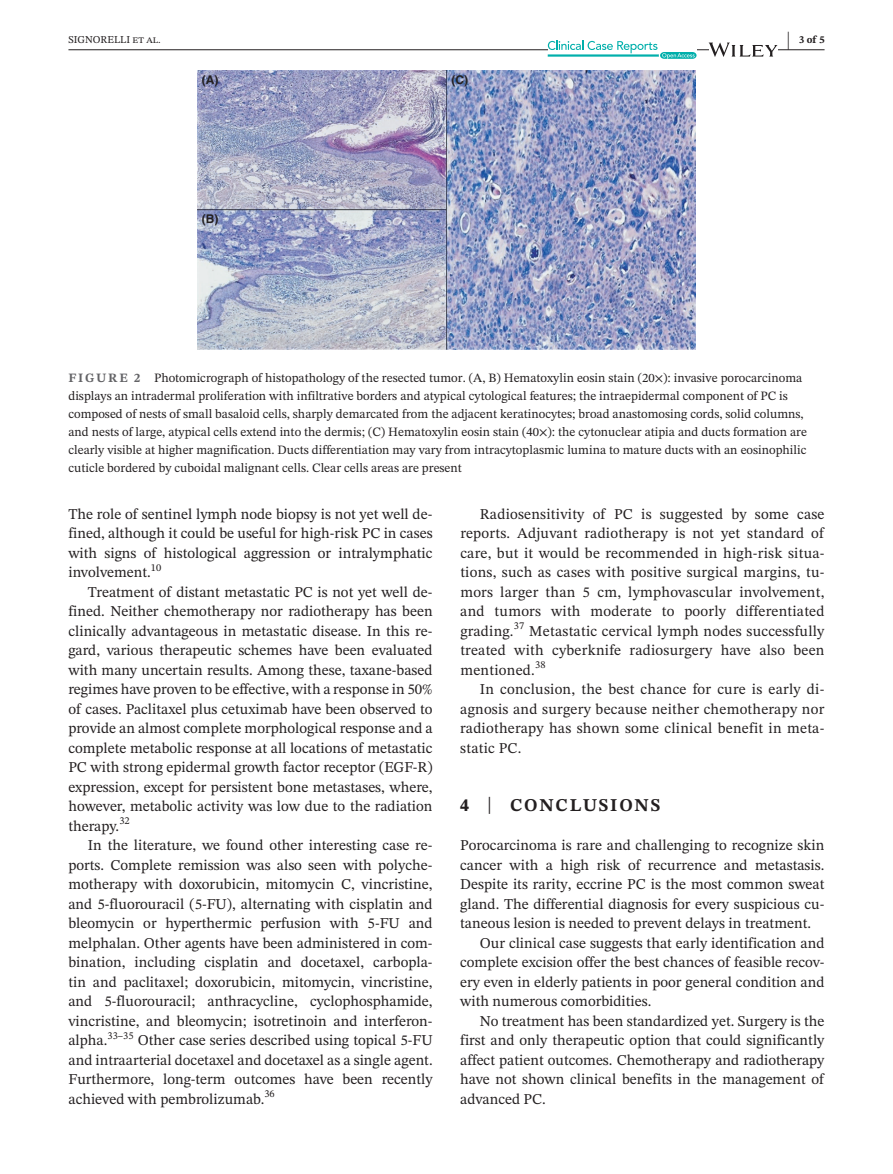
<style>
.page{position:relative;width:893px;height:1174px;background:#fff}
.page>*{position:absolute;margin:0;border:0;box-sizing:border-box;transform-origin:0 0}
.t1{font:700 21px "STIX Two Text";color:#231f20;scale:.42 1}
.t2{font:700 18px "STIX Two Text";letter-spacing:.1em;color:#231f20}
.t3{font:15px/19.5px "STIX Two Text";color:#231f20;text-align:justify}
.t4{font:12.75px/18px "STIX Two Text";color:#231f20}
.t5{font:700 12px "Helvetica";color:#231f20}
.t6{font:10.5px "STIX Two Text";color:#231f20}
.t7{font:700 10.5px "STIX Two Text";color:#231f20}
.s1{font-weight:700;color:#636366}
.s2{font-weight:400;font-size:23.7px}
</style>
<div class="page">
<hr style="left:68px;top:49px;width:756px;height:1px;background:#231f20">
<svg style="left:548px;top:41px;width:148px;height:18px"></svg>
<svg style="left:709px;top:43px;width:68px;height:14px"></svg>
<img style="left:198px;top:70px;width:497px;height:279px">
<h1 class="t1" style="left:787px;top:24px;width:8px">|</h1>
<p class="t6" style="left:68px;top:32px;width:94px">SIGNORELLI et al.</p>
<p class="t7" style="left:799px;top:32px;width:27px">3 of 5</p>
<p class="t5" style="left:202px;top:72px;width:18px">(A)</p>
<p class="t5" style="left:451px;top:72px;width:18px">(C)</p>
<p class="t5" style="left:202px;top:212px;width:18px">(B)</p>
<p class="t4" style="left:68px;top:368px;width:740px"><span class="s1">FIGURE 2</span> Photomicrograph of histopathology of the resected tumor. (A, B) Hematoxylin eosin stain (20×): invasive porocarcinoma displays an intradermal proliferation with infiltrative borders and atypical cytological features; the intraepidermal component of PC is composed of nests of small basaloid cells, sharply demarcated from the adjacent keratinocytes; broad anastomosing cords, solid columns, and nests of large, atypical cells extend into the dermis; (C) Hematoxylin eosin stain (40×): the cytonuclear atipia and ducts formation are clearly visible at higher magnification. Ducts differentiation may vary from intracytoplasmic lumina to mature ducts with an eosinophilic cuticle bordered by cuboidal malignant cells. Clear cells areas are present</p>
<p class="t3" style="left:68px;top:504px;width:366px">The role of sentinel lymph node biopsy is not yet well de&shy;fined, although it could be useful for high-risk PC in cases with signs of histological aggression or intralymphatic involvement.</p>
<p class="t6" style="left:151px;top:559px;width:12px">10</p>
<p class="t3" style="left:68px;top:582px;width:366px;text-indent:20px">Treatment of distant metastatic PC is not yet well de&shy;fined. Neither chemotherapy nor radiotherapy has been clinically advantageous in metastatic disease. In this re&shy;gard, various therapeutic schemes have been evaluated with many uncertain results. Among these, taxane-based regimes have proven to be effective, with a response in 50% of cases. Paclitaxel plus cetuximab have been observed to provide an almost complete morphological response and a complete metabolic response at all locations of metastatic PC with strong epidermal growth factor receptor (EGF-R) expression, except for persistent bone metastases, where, however, metabolic activity was low due to the radiation therapy.</p>
<p class="t6" style="left:119px;top:813px;width:12px">32</p>
<p class="t3" style="left:68px;top:835px;width:366px;text-indent:20px">In the literature, we found other interesting case re&shy;ports. Complete remission was also seen with polyche&shy;motherapy with doxorubicin, mitomycin C, vincristine, and 5-fluorouracil (5-FU), alternating with cisplatin and bleomycin or hyperthermic perfusion with 5-FU and melphalan. Other agents have been administered in com&shy;bination, including cisplatin and docetaxel, carbopla&shy;tin and paclitaxel; doxorubicin, mitomycin, vincristine, and 5-fluorouracil; anthracycline, cyclophosphamide, vincristine, and bleomycin; isotretinoin and interferon&shy;alpha.</p>
<p class="t6" style="left:108px;top:1027px;width:28px">33–35</p>
<p class="t3" style="left:68px;top:1030px;width:366px;text-indent:69px">Other case series described using topical 5-FU and intraarterial docetaxel and docetaxel as a single agent.<br>Furthermore, long-term outcomes have been recently achieved with pembrolizumab.</p>
<p class="t6" style="left:264px;top:1086px;width:12px">36</p>
<p class="t3" style="left:460px;top:504px;width:366px;text-indent:20px">Radiosensitivity of PC is suggested by some case reports. Adjuvant radiotherapy is not yet standard of care, but it would be recommended in high-risk situa&shy;tions, such as cases with positive surgical margins, tu&shy;mors larger than 5 cm, lymphovascular involvement, and tumors with moderate to poorly differentiated grading.</p>
<p class="t6" style="left:514px;top:618px;width:12px">37</p>
<p class="t3" style="left:460px;top:621px;width:366px;text-indent:69px">Metastatic cervical lymph nodes successfully treated with cyberknife radiosurgery have also been mentioned.</p>
<p class="t6" style="left:535px;top:657px;width:12px">38</p>
<p class="t3" style="left:460px;top:679px;width:366px;text-indent:20px">In conclusion, the best chance for cure is early di&shy;agnosis and surgery because neither chemotherapy nor radiotherapy has shown some clinical benefit in meta&shy;static PC.</p>
<p class="t2" style="left:460px;top:792px;width:201px">4 <span class="s2">|</span> CONCLUSIONS</p>
<p class="t3" style="left:460px;top:835px;width:366px">Porocarcinoma is rare and challenging to recognize skin</p>
<p class="t3" style="left:460px;top:855px;width:366px">cancer with a high risk of recurrence and metastasis.</p>
<p class="t3" style="left:460px;top:874px;width:366px">Despite its rarity, eccrine PC is the most common sweat</p>
<p class="t3" style="left:460px;top:894px;width:366px">gland. The differential diagnosis for every suspicious cu-</p>
<p class="t3" style="left:460px;top:913px;width:352px">taneous lesion is needed to prevent delays in treatment.</p>
<p class="t3" style="left:480px;top:933px;width:346px">Our clinical case suggests that early identification and</p>
<p class="t3" style="left:460px;top:952px;width:366px">complete excision offer the best chances of feasible recov-</p>
<p class="t3" style="left:460px;top:972px;width:366px">ery even in elderly patients in poor general condition and</p>
<p class="t3" style="left:460px;top:991px;width:193px">with numerous comorbidities.</p>
<p class="t3" style="left:480px;top:1011px;width:346px">No treatment has been standardized yet. Surgery is the</p>
<p class="t3" style="left:460px;top:1030px;width:366px">first and only therapeutic option that could significantly</p>
<p class="t3" style="left:460px;top:1050px;width:366px">affect patient outcomes. Chemotherapy and radiotherapy</p>
<p class="t3" style="left:460px;top:1069px;width:365px">have not shown clinical benefits in the management of</p>
<p class="t3" style="left:460px;top:1089px;width:87px">advanced PC.</p>
</div>
